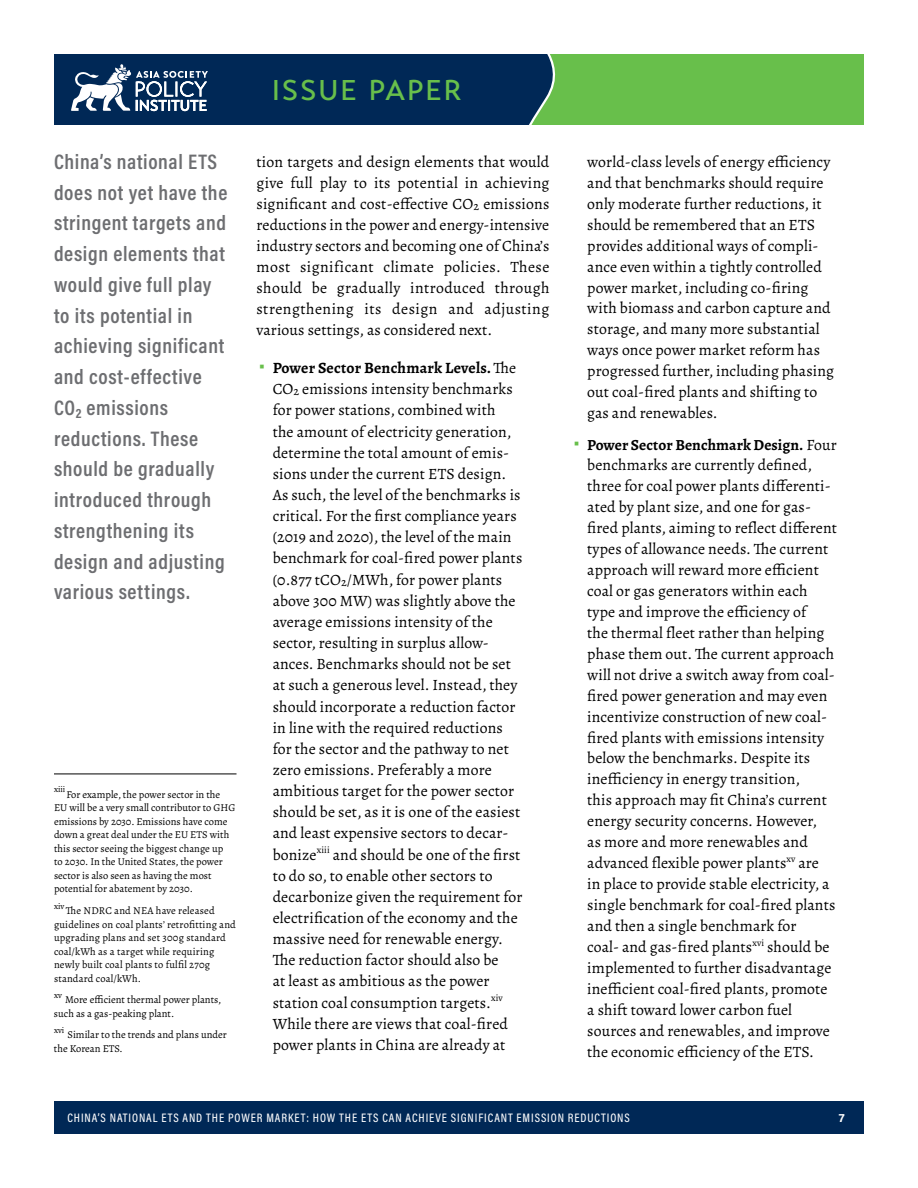
<style>
.page{position:relative;width:918px;height:1188px;background:#fff}
.page>*{position:absolute;margin:0;border:0;box-sizing:border-box;transform-origin:0 0}
.t1{font:500 28.5px "Transat Text";letter-spacing:.065em;color:#68bf4b}
.t2{font:600 21.15px/30.8px "Acumin Pro Cond";letter-spacing:.03em;color:#6d6e71}
.t3{font:15.75px/21px "Alegreya";letter-spacing:.01em;color:#000}
.t4{font:700 15.45px "Alegreya";letter-spacing:.005em;color:#000}
.t5{font:500 12.3px "Acumin Pro Cond";letter-spacing:.075em;color:#fff}
.t6{font:700 12px "Acumin Pro";color:#fff}
.t7{font:10.5px/13.5px "Alegreya";color:#000}
.t8{font:8.7px "Alegreya";letter-spacing:-.01em;color:#000}
.s1{font-size:12px}
.s2{font-family:"Acumin Pro Cond";font-weight:700;font-size:21px;color:#68bf4b}
.s3{font-weight:700}
.s4{font-family:"Acumin Pro Cond";font-size:21px;color:#68bf4b}
.s5{font-weight:400;font-size:15.75px}
</style>
<div class="page">
<div style="left:472px;top:54px;width:392px;height:71px;background:#68bf4b"></div>
<div style="left:54px;top:1102px;width:810px;height:32px;background:#002856"></div>
<svg style="left:515px;top:54px;width:41px;height:71px"></svg>
<div style="left:54px;top:54px;width:461px;height:71px;background:#002856"></div>
<svg style="left:71px;top:64px;width:137px;height:48px"></svg>
<hr style="left:54px;top:774px;width:183px;height:1px;background:#000">
<h1 class="t1" style="left:272px;top:73px;width:191px">ISSUE PAPER</h1>
<p class="t2" style="left:54px;top:146px;width:175px">China’s national ETS does not yet have the stringent targets and design elements that would give full play to its potential in achieving significant and cost-effective<br>CO<sub>2</sub> emissions reductions. These should be gradually introduced through strengthening its design and adjusting various settings.</p>
<p class="t8" style="left:54px;top:784px;width:13px">xiii</p>
<p class="t7" style="left:54px;top:788px;width:183px;text-indent:12px">For example, the power sector in the EU will be a very small contributor to GHG emissions by 2030. Emissions have come down a great deal under the EU ETS with this sector seeing the biggest change up<br>to 2030. In the United States, the power sector is also seen as having the most potential for abatement by 2030.</p>
<p class="t8" style="left:54px;top:900px;width:12px">xiv</p>
<p class="t7" style="left:54px;top:904px;width:183px;text-indent:12px">The NDRC and NEA have released guidelines on coal plants’ retrofitting and upgrading plans and set 300g standard coal/kWh as a target while requiring newly built coal plants to fulfil 270g standard coal/kWh.</p>
<p class="t8" style="left:54px;top:989px;width:9px">xv</p>
<p class="t7" style="left:54px;top:993px;width:169px;text-indent:11px">More efficient thermal power plants, such as a gas-peaking plant.</p>
<p class="t8" style="left:54px;top:1024px;width:12px">xvi</p>
<p class="t7" style="left:54px;top:1028px;width:174px;text-indent:14px">Similar to the trends and plans under the Korean ETS.</p>
<p class="t3" style="left:256px;top:151px;width:295px;text-align:justify">tion targets and design elements that would give full play to its potential in achieving significant and cost-effective CO<span class="s1">2</span> emissions reductions in the power and energy-intensive industry sectors and becoming one of China’s most significant climate policies. These should be gradually introduced through strengthening its design and adjusting various settings, as considered next.</p>
<p class="t3" style="left:273px;top:357px;width:251px;text-indent:-13px"><span class="s2">•</span> <span class="s3">Power Sector Benchmark Levels.</span> The CO<span class="s1">2</span> emissions intensity benchmarks for power stations, combined with<br>the amount of electricity generation, determine the total amount of emis&shy;sions under the current ETS design.<br>As such, the level of the benchmarks is critical. For the first compliance years (2019 and 2020), the level of the main benchmark for coal-fired power plants (0.877 tCO<span class="s1">2</span>/MWh, for power plants above 300 MW) was slightly above the average emissions intensity of the sector, resulting in surplus allow&shy;ances. Benchmarks should not be set at such a generous level. Instead, they should incorporate a reduction factor in line with the required reductions for the sector and the pathway to net zero emissions. Preferably a more ambitious target for the power sector should be set, as it is one of the easiest and least expensive sectors to decar&shy;bonize<sup>xiii</sup> and should be one of the first to do so, to enable other sectors to decarbonize given the requirement for electrification of the economy and the massive need for renewable energy.<br>The reduction factor should also be<br>at least as ambitious as the power station coal consumption targets.<sup>xiv </sup>While there are views that coal-fired power plants in China are already at</p>
<p class="t3" style="left:587px;top:152px;width:248px">world-class levels of energy efficiency and that benchmarks should require only moderate further reductions, it should be remembered that an ETS provides additional ways of compli&shy;ance even within a tightly controlled power market, including co-firing with biomass and carbon capture and storage, and many more substantial ways once power market reform has progressed further, including phasing out coal-fired plants and shifting to gas and renewables.</p>
<p class="t4" style="left:574px;top:434px;width:264px"><span class="s4">•</span> Power Sector Benchmark Design. <span class="s5">Four</span></p>
<p class="t3" style="left:587px;top:455px;width:251px">benchmarks are currently defined, three for coal power plants differenti&shy;ated by plant size, and one for gas&shy;fired plants, aiming to reflect different types of allowance needs. The current approach will reward more efficient coal or gas generators within each type and improve the efficiency of<br>the thermal fleet rather than helping phase them out. The current approach will not drive a switch away from coal&shy;fired power generation and may even incentivize construction of new coal&shy;fired plants with emissions intensity below the benchmarks. Despite its inefficiency in energy transition,<br>this approach may fit China’s current energy security concerns. However,<br>as more and more renewables and advanced flexible power plants<sup>xv</sup> are<br>in place to provide stable electricity, a single benchmark for coal-fired plants and then a single benchmark for<br>coal- and gas-fired plants<sup>xvi</sup> should be implemented to further disadvantage inefficient coal-fired plants, promote a shift toward lower carbon fuel sources and renewables, and improve the economic efficiency of the ETS.</p>
<p class="t5" style="left:68px;top:1110px;width:564px">CHINA’S NATIONAL ETS AND THE POWER MARKET: HOW THE ETS CAN ACHIEVE SIGNIFICANT EMISSION REDUCTIONS</p>
<p class="t6" style="left:839px;top:1109px;width:7px">7</p>
</div>
